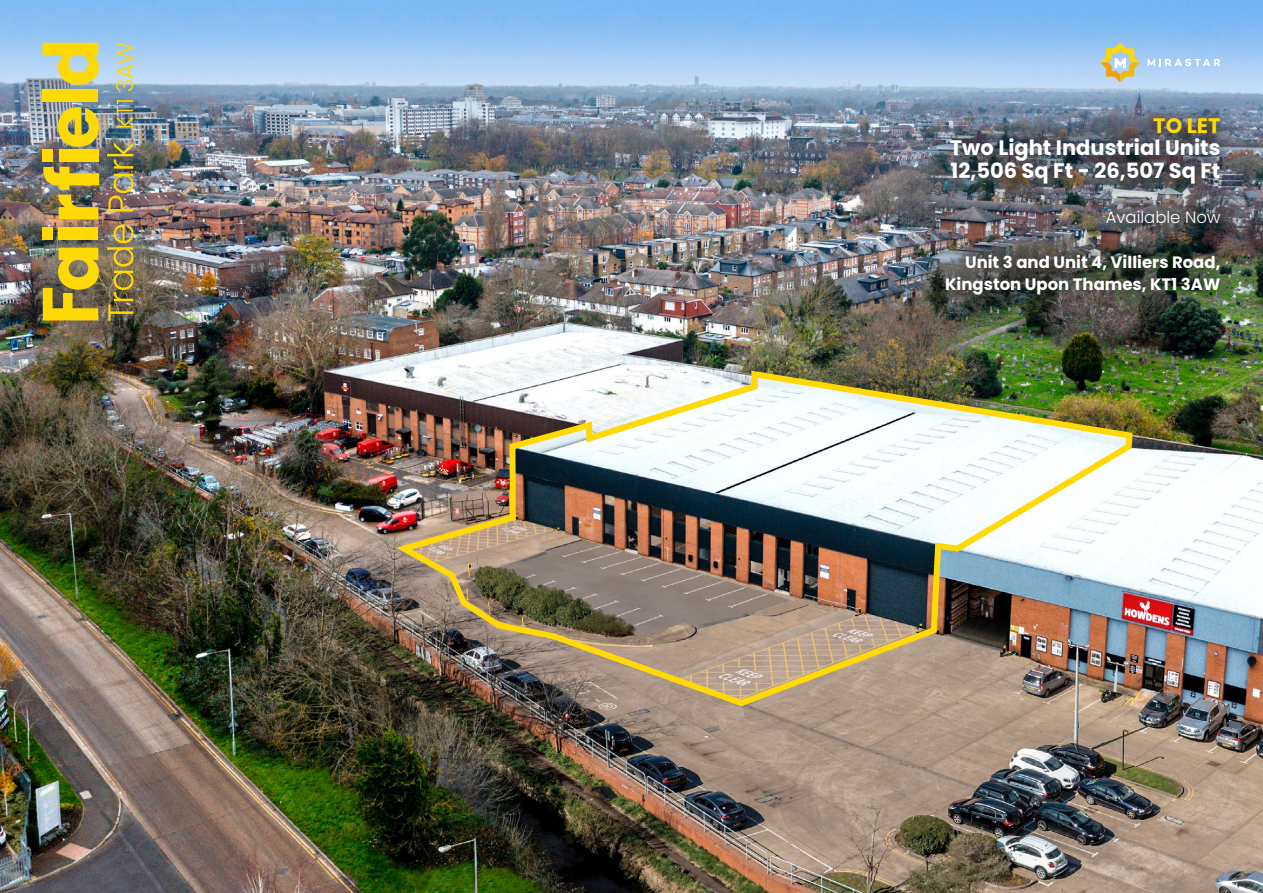
<style>
.page{position:relative;width:1263px;height:893px;background:#fff}
.page>*{position:absolute;margin:0;border:0;box-sizing:border-box;transform-origin:0 0}
.t1{font:700 21px/22.5px "Poppins";color:#fff}
.t2{font:700 21px "Poppins";color:#fed905}
.t3{font:700 16.5px/22.5px "Poppins";color:#fff;text-align:right}
.t4{font:300 16.5px "Poppins";color:#fff}
</style>
<div class="page">
<img style="left:0;top:0;width:1263px;height:893px">
<img style="left:396px;top:367px;width:740px;height:342px">
<img style="left:898px;top:98px;width:365px;height:221px">
<img style="left:107px;top:225px;width:27px;height:96px">
<img style="left:107px;top:143px;width:27px;height:68px">
<img style="left:43px;top:167px;width:56px;height:52px">
<svg style="left:58px;top:107px;width:41px;height:40px;background:#cab831"></svg>
<div style="left:43px;top:89px;width:55px;height:12px;background:#fed905"></div>
<svg style="left:43px;top:43px;width:56px;height:42px;background:#dcd25e"></svg>
<div style="left:59px;top:150px;width:39px;height:12px;background:#fed905"></div>
<div style="left:43px;top:150px;width:10px;height:12px;background:#fed905"></div>
<div style="left:59px;top:227px;width:39px;height:13px;background:#fed905"></div>
<div style="left:43px;top:227px;width:10px;height:13px;background:#fed905"></div>
<svg style="left:43px;top:248px;width:56px;height:72px;background:#bca42b"></svg>
<svg style="left:117px;top:100px;width:16px;height:28px"></svg>
<svg style="left:116px;top:43px;width:17px;height:48px"></svg>
<img style="left:928px;top:99px;width:309px;height:213px">
<svg style="left:1147px;top:59px;width:73px;height:7px"></svg>
<svg style="left:1100px;top:43px;width:40px;height:39px;background:#cacc9d"></svg>
<p class="t2" style="left:1153px;top:113px;width:69px">TO LET</p>
<p class="t1" style="left:950px;top:137px;width:272px">Two Light Industrial Units<br>12,506 Sq Ft - 26,507 Sq Ft</p>
<p class="t4" style="left:1106px;top:207px;width:116px">Available Now</p>
<p class="t3" style="left:945px;top:251px;width:277px">Unit 3 and Unit 4, Villiers Road,<br>Kingston Upon Thames, KT1 3AW</p>
</div>
